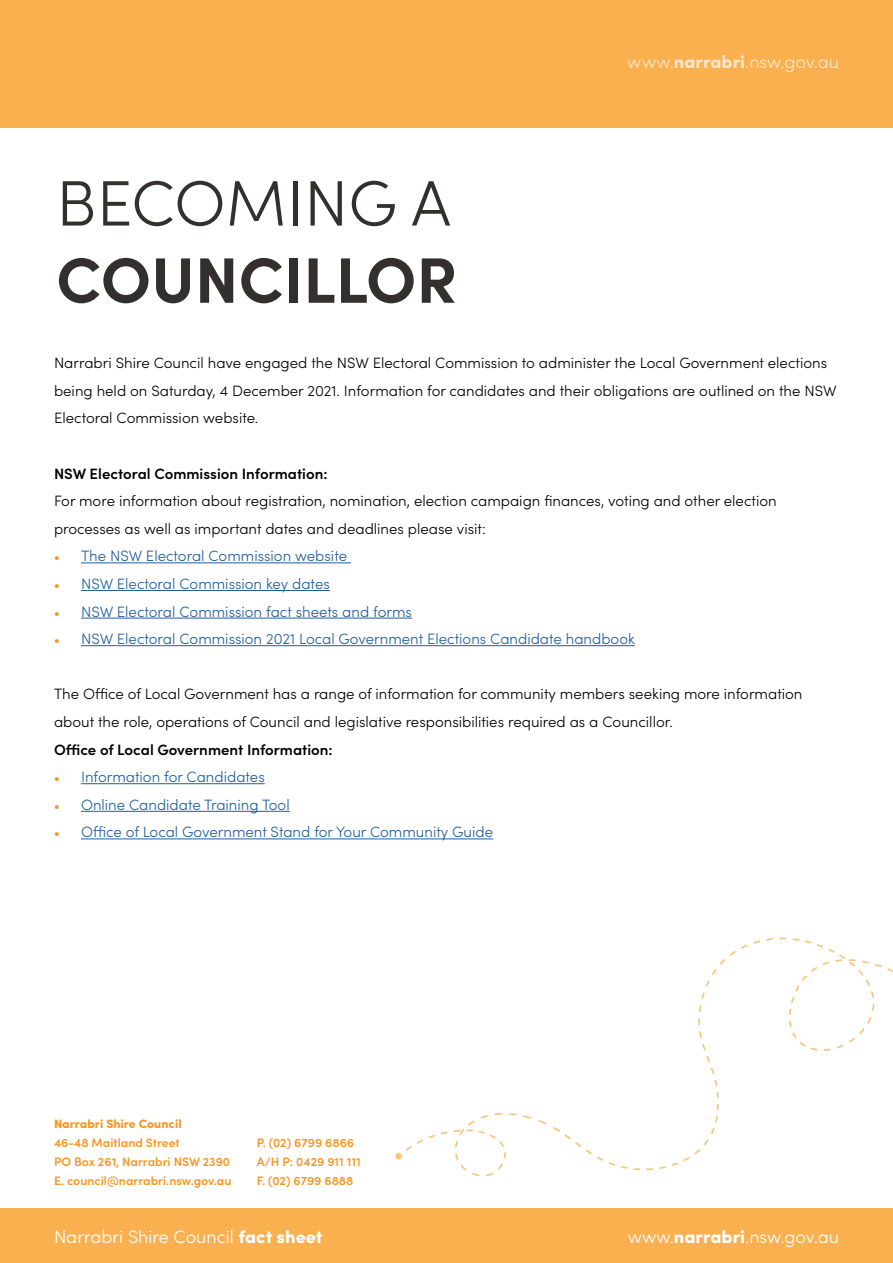
<style>
.page{position:relative;width:893px;height:1263px;background:#fff}
.page>*{position:absolute;margin:0;border:0;box-sizing:border-box;transform-origin:0 0}
.t1{font:700 64.35px "Sofia Pro";color:#332f2f}
.t2{font:300 64.35px "Sofia Pro";color:#332f2f}
.t3{font:300 18px "Sofia Pro";color:#fff}
.t4{font:300 15px/27.6px "Sofia Pro";color:#000}
.t5{font:300 15px "Sofia Pro";color:#215e9e}
.t6{font:600 15px "Sofia Pro";color:#000}
.t7{font:600 12.3px/19px "Sofia Pro";color:#f79520}
.t8{font:900 12.3px "Sofia Pro";color:#f79520}
.s1{font-weight:900}
.s2{font-weight:900;font-size:12.3px;color:#f79520}
</style>
<div class="page">
<div style="left:0;top:1209px;width:893px;height:54px;background:#fbb050"></div>
<div style="left:0;top:0;width:893px;height:128px;background:#fbb050"></div>
<hr style="left:81px;top:562px;width:270px;height:1px;background:#215e9e">
<hr style="left:81px;top:590px;width:249px;height:1px;background:#215e9e">
<hr style="left:81px;top:618px;width:331px;height:1px;background:#215e9e">
<hr style="left:81px;top:645px;width:554px;height:1px;background:#215e9e">
<hr style="left:81px;top:783px;width:184px;height:1px;background:#215e9e">
<hr style="left:81px;top:811px;width:209px;height:1px;background:#215e9e">
<hr style="left:81px;top:838px;width:412px;height:1px;background:#215e9e">
<svg style="left:472px;top:1172px;width:21px;height:5px"></svg>
<svg style="left:460px;top:937px;width:433px;height:234px"></svg>
<svg style="left:395px;top:1125px;width:73px;height:37px"></svg>
<h1 class="t2" style="left:56px;top:156px;width:396px">BECOMING A</h1>
<h1 class="t1" style="left:56px;top:231px;width:403px">COUNCILLOR</h1>
<p class="t3" style="left:628px;top:49px;width:212px">www.<span class="s1">narrabri</span>.nsw.gov.au</p>
<p class="t4" style="left:54px;top:348px;width:784px">Narrabri Shire Council have engaged the NSW Electoral Commission to administer the Local Government elections being held on Saturday, 4 December 2021. Information for candidates and their obligations are outlined on the NSW<br>Electoral Commission website.</p>
<p class="t6" style="left:54px;top:462px;width:275px">NSW Electoral Commission Information:</p>
<p class="t4" style="left:54px;top:486px;width:724px">For more information about registration, nomination, election campaign finances, voting and other election processes as well as important dates and deadlines please visit:</p>
<p class="t5" style="left:54px;top:545px;width:295px"><span class="s2">•</span> The NSW Electoral Commission website</p>
<p class="t5" style="left:54px;top:573px;width:277px"><span class="s2">•</span> NSW Electoral Commission key dates</p>
<p class="t5" style="left:54px;top:600px;width:359px"><span class="s2">•</span> NSW Electoral Commission fact sheets and forms</p>
<p class="t5" style="left:54px;top:628px;width:582px"><span class="s2">•</span> NSW Electoral Commission 2021 Local Government Elections Candidate handbook</p>
<p class="t4" style="left:54px;top:679px;width:750px">The Office of Local Government has a range of information for community members seeking more information about the role, operations of Council and legislative responsibilities required as a Councillor.</p>
<p class="t6" style="left:54px;top:738px;width:280px">Office of Local Government Information:</p>
<p class="t5" style="left:54px;top:766px;width:212px"><span class="s2">•</span> Information for Candidates</p>
<p class="t5" style="left:54px;top:794px;width:237px"><span class="s2">•</span> Online Candidate Training Tool</p>
<p class="t5" style="left:54px;top:821px;width:441px"><span class="s2">•</span> Office of Local Government Stand for Your Community Guide</p>
<p class="t8" style="left:54px;top:1113px;width:129px">Narrabri Shire Council</p>
<p class="t7" style="left:54px;top:1132px;width:179px">46-48 Maitland Street<br>PO Box 261, Narrabri NSW 2390<br>E. council@narrabri.nsw.gov.au</p>
<p class="t7" style="left:257px;top:1132px;width:105px">P. (02) 6799 6866<br>A/H P: 0429 911 111<br>F. (02) 6799 6888</p>
<p class="t3" style="left:54px;top:1223px;width:270px">Narrabri Shire Council <span class="s1">fact sheet</span></p>
<p class="t3" style="left:628px;top:1223px;width:212px">www.<span class="s1">narrabri</span>.nsw.gov.au</p>
</div>
